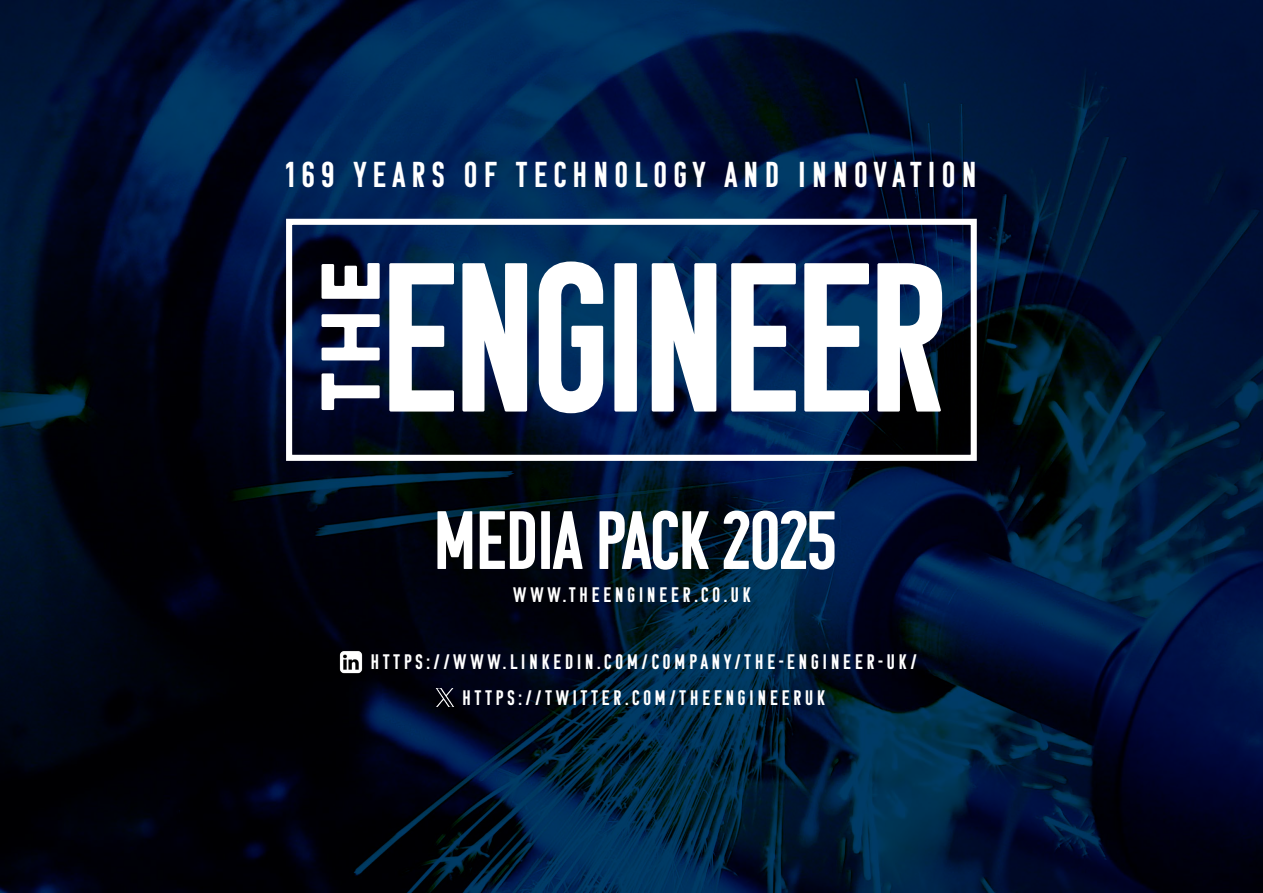
<style>
.page{position:relative;width:1263px;height:893px;background:#fff}
.page>*{position:absolute;margin:0;border:0;box-sizing:border-box;transform-origin:0 0}
.t1{font:82.5px "Komu B";color:#fff}
.t2{font:36px "Komu B";letter-spacing:.19em;color:#fff}
.t3{font:21px/36px "Komu B";letter-spacing:.19em;color:#fff;text-align:center}
</style>
<div class="page">
<img style="left:0;top:0;width:1263px;height:893px">
<svg style="left:389px;top:261px;width:553px;height:152px"></svg>
<svg style="left:322px;top:263px;width:58px;height:147px"></svg>
<div style="left:286px;top:219px;width:691px;height:242px;border:6px solid #fff"></div>
<img style="left:435px;top:688px;width:20px;height:19px">
<img style="left:338px;top:650px;width:26px;height:24px">
<h2 class="t2" style="left:286px;top:155px;width:692px">169 YEARS OF TECHNOLOGY AND INNOVATION</h2>
<h1 class="t1" style="left:434px;top:495px;width:404px">MEDIA PACK 2025</h1>
<p class="t3" style="left:514px;top:577px;width:238px">WWW.THEENGINEER.CO.UK</p>
<p class="t3" style="left:371px;top:643px;width:547px">HTTPS://WWW.LINKEDIN.COM/COMPANY/THE-ENGINEER-UK/<br>HTTPS://TWITTER.COM/THEENGINEERUK</p>
</div>
